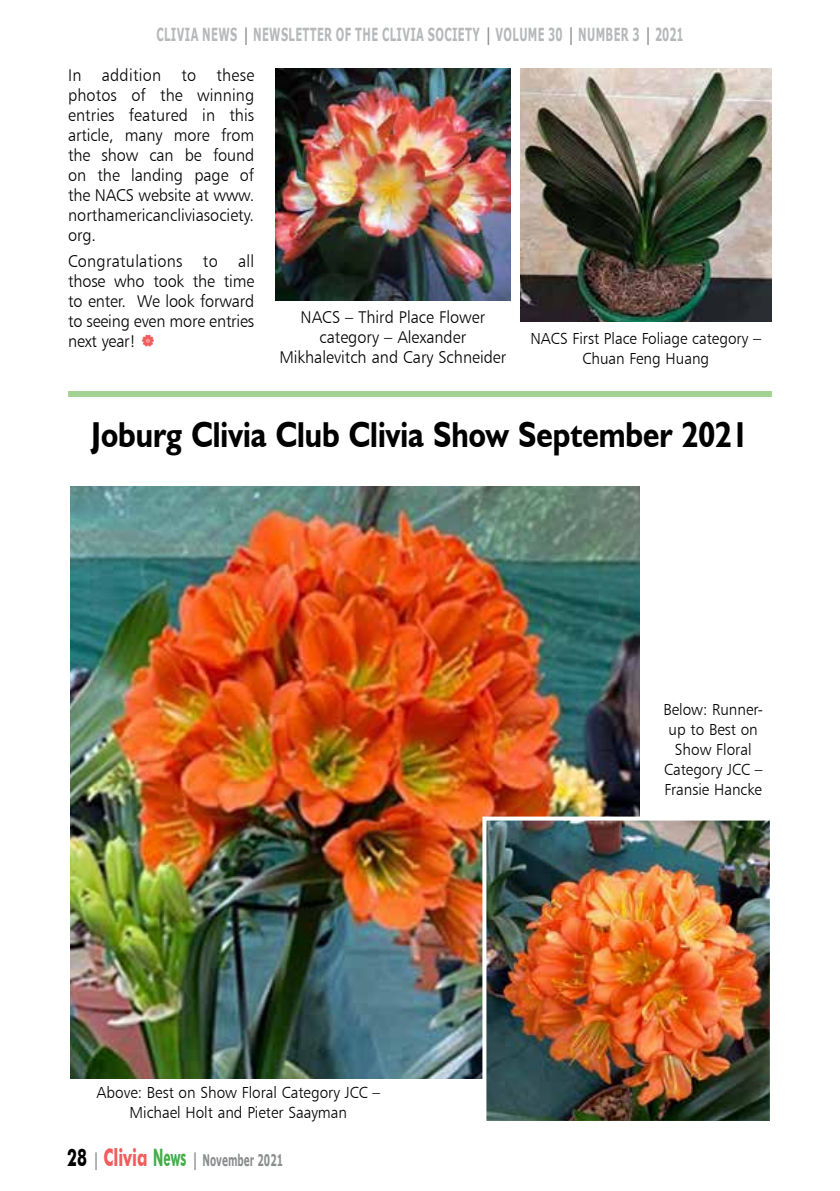
<style>
.page{position:relative;width:840px;height:1191px;background:#fff}
.page>*{position:absolute;margin:0;border:0;box-sizing:border-box;transform-origin:0 0}
.t1{font:700 36px "Humanist 521 BT";color:#000;scale:.85 1}
.t2{font:700 18px "Verdana";letter-spacing:.035em;color:#b6b8ba;scale:.56 1}
.t3{font:17px/20px "Humanist 777 BT Light B";color:#000;text-align:justify;scale:.96 1}
.t4{font:16px/20px "Humanist 777 BT Light B";color:#000;text-align:center;scale:.96 1}
.t5{font:700 16px "Verdana";color:#8a8c8e;scale:.56 1}
.s1{font-weight:400;font-size:24px;color:#8a8c8e}
.s2{font-size:17px}
.s3{font-family:"Futura BT";font-size:24px;color:#000}
.s4{font-weight:400;font-size:24px}
.s5{font-family:"Futura BT";font-size:24px;color:#f15d5d}
.s6{font-family:"Futura BT";font-size:24px;color:#41ad49}
</style>
<div class="page">
<img style="left:520px;top:68px;width:251px;height:253px">
<img style="left:70px;top:487px;width:569px;height:591px">
<img style="left:275px;top:68px;width:235px;height:232px">
<div style="left:68px;top:391px;width:703px;height:6px;background:#a2d393"></div>
<img style="left:487px;top:821px;width:281px;height:299px">
<div style="left:482px;top:816px;width:291px;height:309px;border:4px solid #fff"></div>
<p class="t2" style="left:156px;top:22px;width:942px">CLIVIA NEWS <span class="s1">I</span> NEWSLETTER OF THE CLIVIA SOCIETY <span class="s1">I</span> VOLUME 30 <span class="s1">I</span> N UMBER 3 <span class="s1">I</span> 2021</p>
<p class="t3" style="left:68px;top:65px;width:195px">In addition to these photos of the winning entries featured in this article, many more from the show can be found on the landing page of the NACS website at www. northamericancliviasociety. org.</p>
<p class="t3" style="left:68px;top:250px;width:195px">Congratulations to all those who took the time to enter. We look forward to seeing even more entries next year!</p>
<p class="t3" style="left:279px;top:307px;width:238px;text-align:center">NACS – Third Place Flower category – Alexander<br>Mikhalevitch and Cary Schneider</p>
<p class="t4" style="left:530px;top:328px;width:242px">NACS First Place Foliage category <span class="s2">–<br></span>Chuan Feng Huang</p>
<h1 class="t1" style="left:91px;top:412px;width:774px">Joburg Clivia Club Clivia Show September 2021</h1>
<p class="t4" style="left:96px;top:1082px;width:297px">Above: Best on Show Floral Category JCC –<br>Michael Holt and Pieter Saayman</p>
<p class="t5" style="left:67px;top:1148px;width:386px"><span class="s3">28</span> <span class="s4">I</span> <span class="s5">Clivia</span> <span class="s6">News</span> <span class="s4">I</span> NOVEMBER 2021</p>
<p class="t4" style="left:663px;top:699px;width:105px">Below: Runner&shy;up to Best on<br>Show Floral<br>Category JCC –<br>Fransie Hancke</p>
</div>
